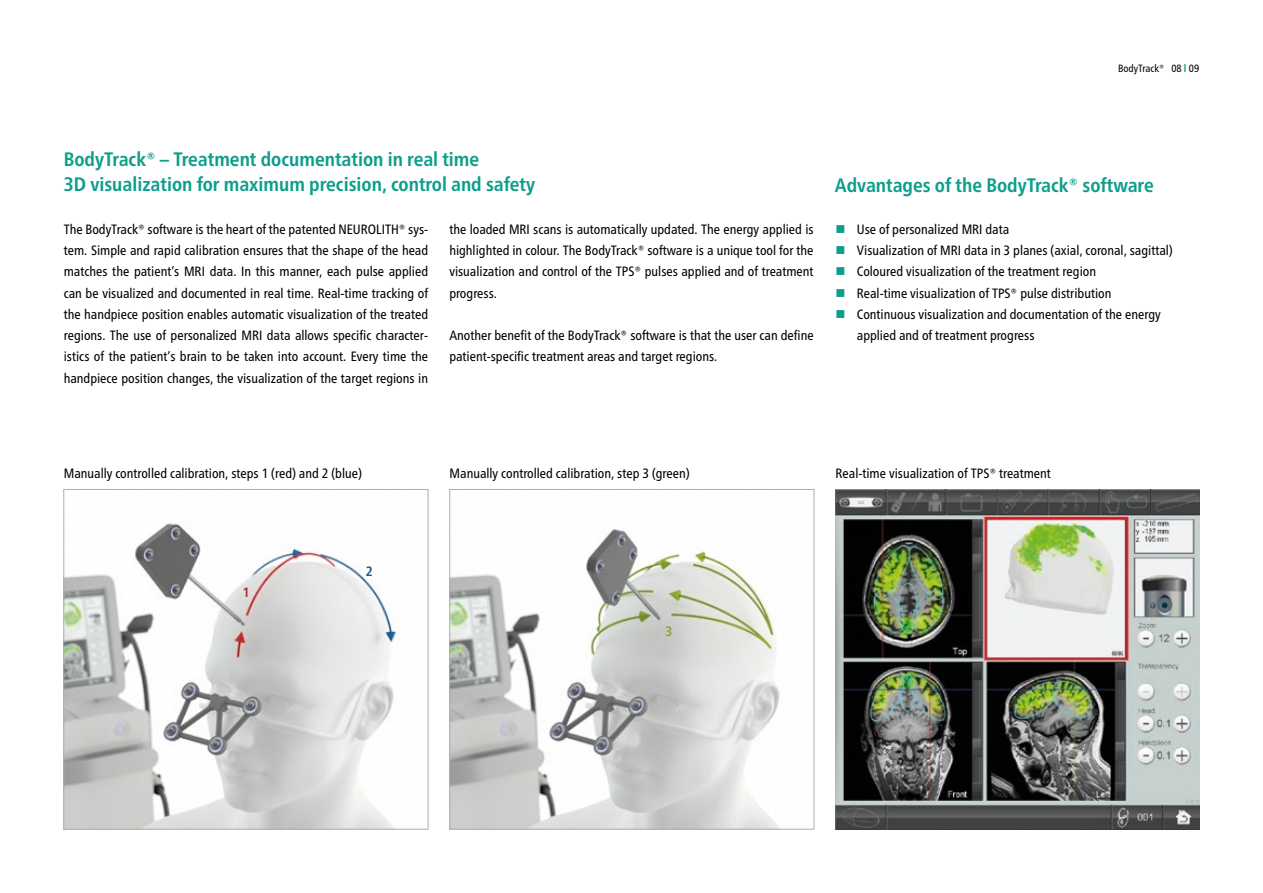
<style>
.page{position:relative;width:1263px;height:893px;background:#fff}
.page>*{position:absolute;margin:0;border:0;box-sizing:border-box;transform-origin:0 0}
.t1{font:700 condensed 19.5px/25.5px "Frutiger Neue LT Pro";color:#0d9e8b}
.t2{font:condensed 13.5px/21.3px "Frutiger Neue LT Pro";color:#000;text-align:justify}
.t3{font:700 condensed 13.5px "Frutiger Neue LT Pro";color:#ba2e2e}
.t4{font:700 condensed 13.5px "Frutiger Neue LT Pro";color:#1a588d}
.t5{font:700 condensed 13.5px "Frutiger Neue LT Pro";color:#8da72e}
.t6{font:condensed 10.5px "Frutiger Neue LT Pro";color:#000}
.s1{font-weight:700;color:#0d9e8b}
.s2{color:#0d9e8b}
</style>
<div class="page">
<img style="left:65px;top:523px;width:334px;height:305px">
<img style="left:835px;top:489px;width:365px;height:340px">
<div style="left:63px;top:489px;width:365px;height:341px;border:1px solid #aeaeae"></div>
<img style="left:451px;top:529px;width:329px;height:299px">
<div style="left:449px;top:489px;width:365px;height:341px;border:1px solid #aeaeae"></div>
<p class="t6" style="left:1118px;top:62px;width:83px">BodyTrack® 08 <span class="s1">l</span> 09</p>
<h1 class="t1" style="left:64px;top:146px;width:473px">BodyTrack® – Treatment documentation in real time<br>3D visualization for maximum precision, control and safety</h1>
<p class="t2" style="left:64px;top:218px;width:366px">The BodyTrack® software is the heart of the patented NEUROLITH® sys&shy;tem. Simple and rapid calibration ensures that the shape of the head matches the patient’s MRI data. In this manner, each pulse applied can be visualized and documented in real time. Real-time tracking of the handpiece position enables automatic visualization of the treated regions. The use of personalized MRI data allows specific character&shy;istics of the patient’s brain to be taken into account. Every time the handpiece position changes, the visualization of the target regions in</p>
<p class="t2" style="left:449px;top:218px;width:366px">the loaded MRI scans is automatically updated. The energy applied is highlighted in colour. The BodyTrack® software is a unique tool for the visualization and control of the TPS® pulses applied and of treatment progress.</p>
<p class="t2" style="left:449px;top:325px;width:366px">Another benefit of the BodyTrack® software is that the user can define patient-specific treatment areas and target regions.</p>
<h1 class="t1" style="left:835px;top:172px;width:320px">Advantages of the BodyTrack® software</h1>
<p class="t2" style="left:835px;top:218px;width:175px"><span class="s2">■</span> Use of personalized MRI data</p>
<p class="t2" style="left:835px;top:240px;width:339px"><span class="s2">■</span> Visualization of MRI data in 3 planes (axial, coronal, sagittal)</p>
<p class="t2" style="left:835px;top:261px;width:262px"><span class="s2">■</span> Coloured visualization of the treatment region</p>
<p class="t2" style="left:835px;top:282px;width:277px"><span class="s2">■</span> Real-time visualization of TPS® pulse distribution</p>
<p class="t2" style="left:857px;top:303px;width:305px;text-indent:-21px"><span class="s2">■</span> Continuous visualization and documentation of the energy applied and of treatment progress</p>
<p class="t2" style="left:64px;top:463px;width:300px">Manually controlled calibration, steps 1 (red) and 2 (blue)</p>
<p class="t2" style="left:450px;top:463px;width:242px">Manually controlled calibration, step 3 (green)</p>
<p class="t2" style="left:835px;top:463px;width:217px">Real-time visualization of TPS® treatment</p>
<p class="t3" style="left:243px;top:584px;width:8px">1</p>
<p class="t4" style="left:366px;top:563px;width:8px">2</p>
<p class="t5" style="left:665px;top:623px;width:8px">3</p>
</div>
